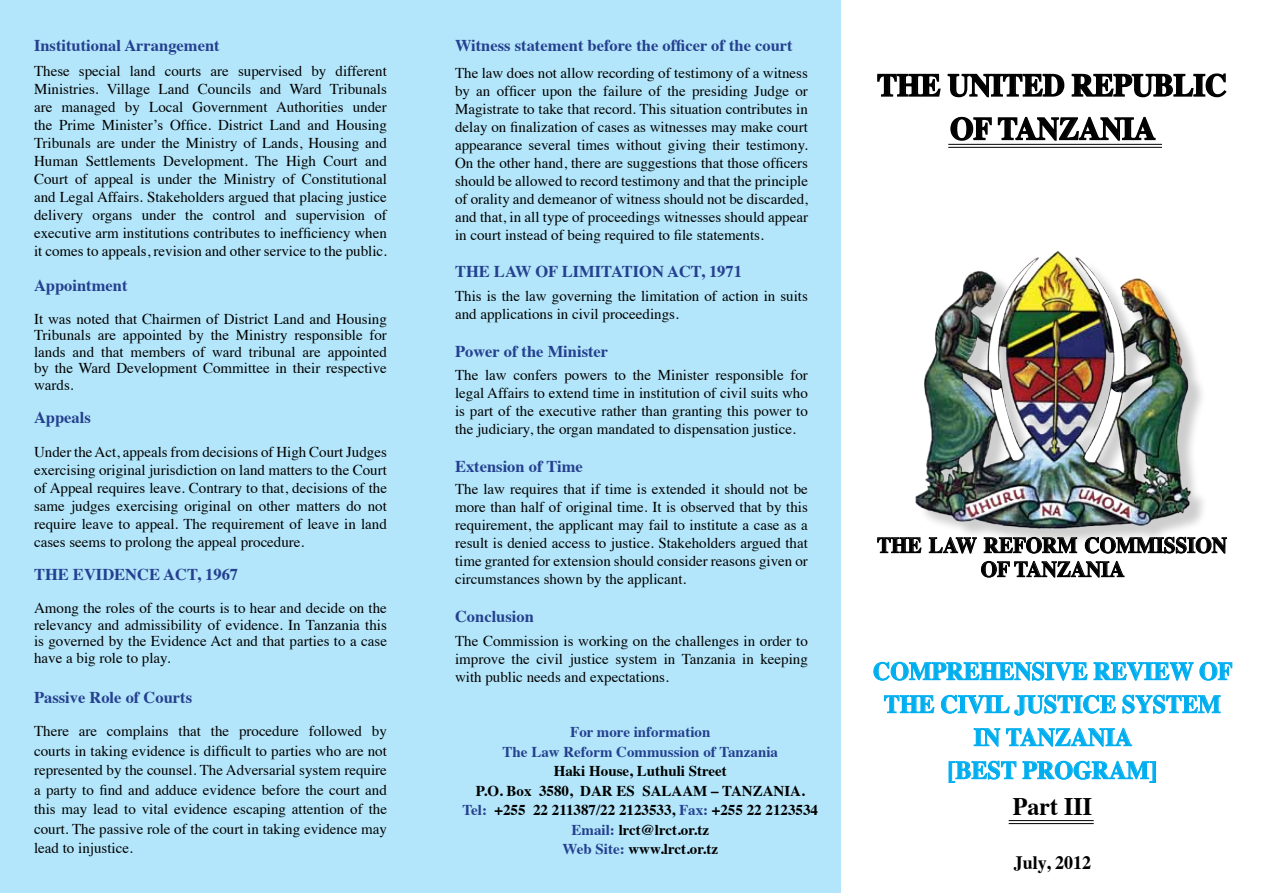
<style>
.page{position:relative;width:1263px;height:893px;background:#b3e6fa}
.page>*{position:absolute;margin:0;border:0;box-sizing:border-box;transform-origin:0 0}
.t1{font:700 31.5px/43.5px "Times";color:#000;text-align:center;scale:.95 1}
.t2{font:700 25.2px/33px "Times";color:#00aeef;text-align:center;scale:.95 1}
.t3{font:700 25.2px "Times";color:#000;scale:.95 1}
.t4{font:700 22.05px/24px "Times";color:#000;text-align:center;scale:.95 1}
.t5{font:700 18.9px "Times";color:#000;scale:.95 1}
.t6{font:700 16.5px "Times";color:#25408f}
.t7{font:15px/18px "Times";color:#000;text-align:justify}
.t8{font:700 15px/19.5px "Times";color:#000;text-align:center}
.t9{font:700 15px/19.5px "Times";color:#25408f;text-align:center}
.s1{color:#25408f}
</style>
<div class="page">
<div style="left:841px;top:0;width:422px;height:893px;background:#fff"></div>
<svg style="left:877px;top:537px;width:45px;height:16px"></svg>
<svg style="left:928px;top:545px;width:46px;height:9px"></svg>
<svg style="left:983px;top:545px;width:94px;height:9px"></svg>
<svg style="left:1084px;top:537px;width:143px;height:17px"></svg>
<svg style="left:981px;top:560px;width:144px;height:18px"></svg>
<svg style="left:877px;top:73px;width:64px;height:24px"></svg>
<svg style="left:947px;top:73px;width:118px;height:25px"></svg>
<svg style="left:1071px;top:73px;width:156px;height:25px"></svg>
<svg style="left:950px;top:116px;width:206px;height:25px"></svg>
<hr style="left:948px;top:144px;width:214px;height:1px;background:#000">
<hr style="left:948px;top:147px;width:214px;height:1px;background:#000">
<svg style="left:873px;top:661px;width:359px;height:20px"></svg>
<svg style="left:884px;top:695px;width:51px;height:19px"></svg>
<svg style="left:941px;top:694px;width:175px;height:22px"></svg>
<svg style="left:1122px;top:694px;width:99px;height:20px"></svg>
<svg style="left:973px;top:727px;width:159px;height:20px"></svg>
<svg style="left:948px;top:760px;width:208px;height:23px"></svg>
<hr style="left:1009px;top:823px;width:85px;height:1px;background:#000">
<div style="left:918px;top:253px;width:290px;height:292px;background:#000;opacity:.2"></div>
<img style="left:915px;top:251px;width:282px;height:278px">
<img style="left:987px;top:257px;width:51px;height:124px">
<svg style="left:991px;top:388px;width:32px;height:73px"></svg>
<img style="left:1078px;top:259px;width:51px;height:123px">
<svg style="left:1084px;top:388px;width:37px;height:76px"></svg>
<hr style="left:1009px;top:820px;width:85px;height:1px;background:#000">
<p class="t6" style="left:34px;top:29px;width:187px">Institutional Arrangement</p>
<p class="t7" style="left:34px;top:61px;width:354px">These special land courts are supervised by different Ministries. Village Land Councils and Ward Tribunals are managed by Local Government Authorities under the Prime Minister’s Office. District Land and Housing Tribunals are under the Ministry of Lands, Housing and Human Settlements Development. The High Court and Court of appeal is under the Ministry of Constitutional and Legal Affairs. Stakeholders argued that placing justice delivery organs under the control and supervision of executive arm institutions contributes to inefficiency when it comes to appeals, revision and other service to the public.</p>
<p class="t6" style="left:34px;top:269px;width:95px">Appointment</p>
<p class="t7" style="left:34px;top:309px;width:354px;line-height:16.5px">It was noted that Chairmen of District Land and Housing Tribunals are appointed by the Ministry responsible for lands and that members of ward tribunal are appointed by the Ward Development Committee in their respective wards.</p>
<p class="t6" style="left:34px;top:401px;width:58px">Appeals</p>
<p class="t7" style="left:34px;top:442px;width:354px">Under the Act, appeals from decisions of High Court Judges exercising original jurisdiction on land matters to the Court of Appeal requires leave. Contrary to that, decisions of the same judges exercising original on other matters do not require leave to appeal. The requirement of leave in land cases seems to prolong the appeal procedure.</p>
<p class="t6" style="left:34px;top:559px;width:206px">THE EVIDENCE ACT, 1967</p>
<p class="t7" style="left:34px;top:599px;width:354px;line-height:16.5px">Among the roles of the courts is to hear and decide on the relevancy and admissibility of evidence. In Tanzania this is governed by the Evidence Act and that parties to a case have a big role to play.</p>
<p class="t6" style="left:34px;top:682px;width:160px">Passive Role of Courts</p>
<p class="t7" style="left:34px;top:720px;width:354px;line-height:19.5px">There are complains that the procedure followed by courts in taking evidence is difficult to parties who are not represented by the counsel. The Adversarial system require a party to find and adduce evidence before the court and this may lead to vital evidence escaping attention of the court. The passive role of the court in taking evidence may lead to injustice.</p>
<p class="t6" style="left:455px;top:29px;width:339px">Witness statement before the officer of the court</p>
<p class="t7" style="left:455px;top:62px;width:354px">The law does not allow recording of testimony of a witness by an officer upon the failure of the presiding Judge or Magistrate to take that record. This situation contributes in delay on finalization of cases as witnesses may make court appearance several times without giving their testimony.<br>On the other hand, there are suggestions that those officers should be allowed to record testimony and that the principle of orality and demeanor of witness should not be discarded, and that, in all type of proceedings witnesses should appear in court instead of being required to file statements.</p>
<p class="t6" style="left:455px;top:256px;width:288px">THE LAW OF LIMITATION ACT, 1971</p>
<p class="t7" style="left:455px;top:286px;width:354px">This is the law governing the limitation of action in suits and applications in civil proceedings.</p>
<p class="t6" style="left:455px;top:336px;width:155px">Power of the Minister</p>
<p class="t7" style="left:455px;top:364px;width:354px">The law confers powers to the Minister responsible for legal Affairs to extend time in institution of civil suits who is part of the executive rather than granting this power to the judiciary, the organ mandated to dispensation justice.</p>
<p class="t6" style="left:455px;top:450px;width:129px">Extension of Time</p>
<p class="t7" style="left:455px;top:479px;width:354px">The law requires that if time is extended it should not be more than half of original time. It is observed that by this requirement, the applicant may fail to institute a case as a result is denied access to justice. Stakeholders argued that time granted for extension should consider reasons given or circumstances shown by the applicant.</p>
<p class="t6" style="left:455px;top:600px;width:80px">Conclusion</p>
<p class="t7" style="left:455px;top:631px;width:354px">The Commission is working on the challenges in order to improve the civil justice system in Tanzania in keeping with public needs and expectations.</p>
<p class="t9" style="left:503px;top:721px;width:277px">For more information<br>The Law Reform Commussion of Tanzania</p>
<p class="t8" style="left:463px;top:760px;width:357px">Haki House, Luthuli Street<br>P.O. Box 3580, DAR ES SALAAM – TANZANIA.<br><span class="s1">Tel:</span> +255 22 211387/22 2123533, <span class="s1">Fax:</span> +255 22 2123534<br><span class="s1">Email:</span> lrct@lrct.or.tz<br><span class="s1">Web Site:</span> www.lrct.or.tz</p>
<h1 class="t1" style="left:877px;top:60px;width:370px">THE UNITED REPUBLIC<br>OF TANZANIA</h1>
<h3 class="t4" style="left:877px;top:531px;width:370px">THE LAW REFORM COMMISSION<br>OF TANZANIA</h3>
<h2 class="t2" style="left:873px;top:652px;width:380px">COMPREHENSIVE REVIEW OF<br>THE CIVIL JUSTICE SYSTEM<br>IN TANZANIA<br>[BEST PROGRAM]</h2>
<h2 class="t3" style="left:1013px;top:783px;width:85px">Part III</h2>
<p class="t5" style="left:1014px;top:844px;width:83px">July, 2012</p>
</div>
